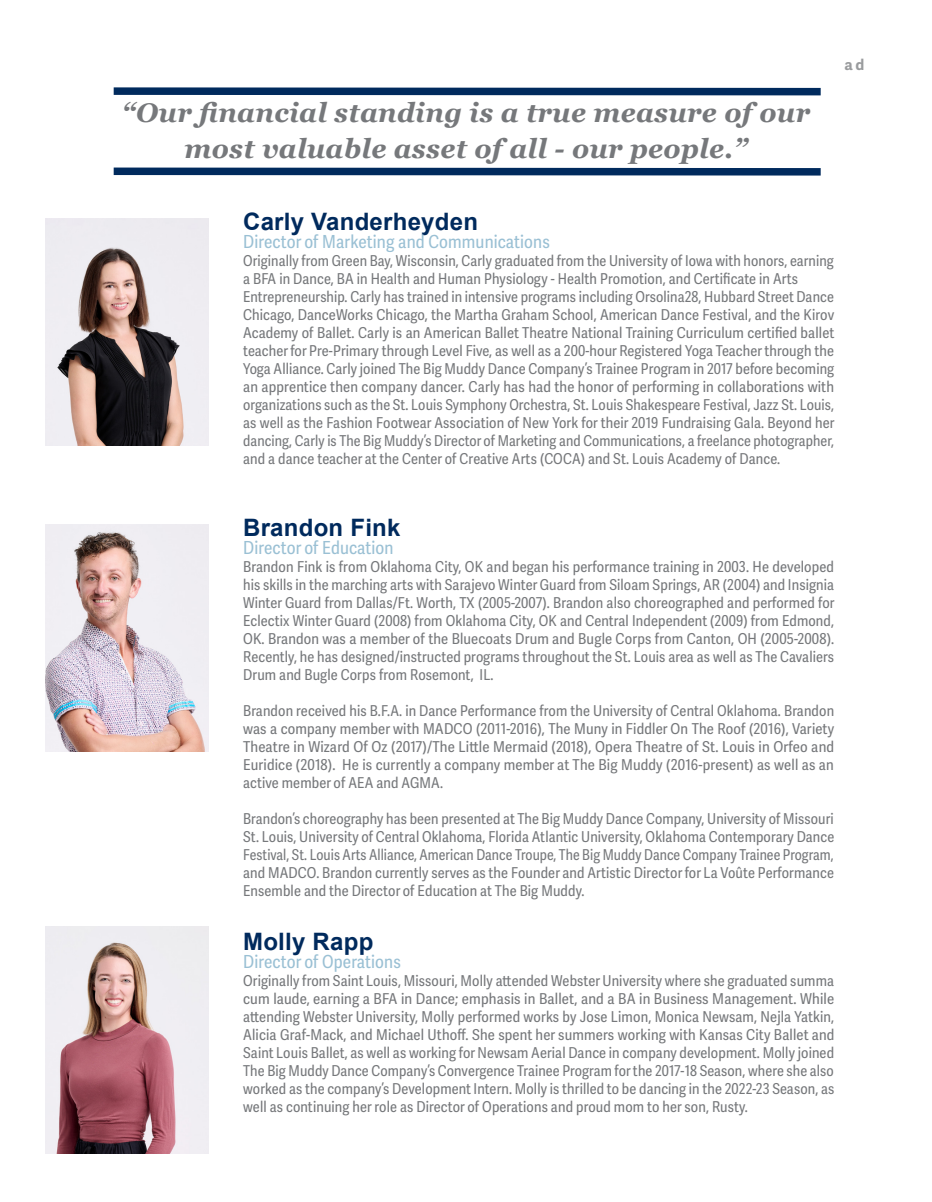
<style>
.page{position:relative;width:932px;height:1202px;background:#fff}
.page>*{position:absolute;margin:0;border:0;box-sizing:border-box;transform-origin:0 0}
.t1{font:italic 700 27px/36px "Georgia";letter-spacing:.01em;color:#76787b;text-align:center}
.t2{font:700 24px "Arial";letter-spacing:.01em;color:#002a5d}
.t3{font:18px "Adelle Sans Cnd";letter-spacing:.01em;color:#9ac0d4}
.t4{font:15px/18px "Adelle Sans Cnd";letter-spacing:.01em;color:#76787b;text-align:justify}
.t5{font:700 15px "Adelle Sans";color:#9a9c9e}
</style>
<div class="page">
<img style="left:46px;top:219px;width:162px;height:227px">
<img style="left:46px;top:525px;width:162px;height:227px">
<img style="left:46px;top:926px;width:162px;height:227px">
<svg style="left:113px;top:87px;width:708px;height:9px;background:#2a4d78"></svg>
<svg style="left:113px;top:167px;width:708px;height:9px;background:#2a4d78"></svg>
<p class="t1" style="left:122px;top:93px;width:689px">“Our financial standing is a true measure of our most valuable asset of all - our people.”</p>
<p class="t5" style="left:844px;top:56px;width:22px">ad</p>
<p class="t2" style="left:243px;top:205px;width:236px">Carly Vanderheyden</p>
<p class="t3" style="left:243px;top:231px;width:308px">Director of Marketing and Communications</p>
<p class="t4" style="left:243px;top:252px;width:592px">Originally from Green Bay, Wisconsin, Carly graduated from the University of Iowa with honors, earning a BFA in Dance, BA in Health and Human Physiology - Health Promotion, and Certificate in Arts</p>
<p class="t4" style="left:243px;top:288px;width:593px">Entrepreneurship. Carly has trained in intensive programs including Orsolina28, Hubbard Street Dance Chicago, DanceWorks Chicago, the Martha Graham School, American Dance Festival, and the Kirov Academy of Ballet. Carly is an American Ballet Theatre National Training Curriculum certified ballet teacher for Pre-Primary through Level Five, as well as a 200-hour Registered Yoga Teacher through the Yoga Alliance. Carly joined The Big Muddy Dance Company’s Trainee Program in 2017 before becoming an apprentice then company dancer. Carly has had the honor of performing in collaborations with organizations such as the St. Louis Symphony Orchestra, St. Louis Shakespeare Festival, Jazz St. Louis, as well as the Fashion Footwear Association of New York for their 2019 Fundraising Gala. Beyond her dancing, Carly is The Big Muddy’s Director of Marketing and Communications, a freelance photographer, and a dance teacher at the Center of Creative Arts (COCA) and St. Louis Academy of Dance.</p>
<p class="t2" style="left:243px;top:511px;width:159px">Brandon Fink</p>
<p class="t3" style="left:243px;top:537px;width:152px">Director of Education</p>
<p class="t4" style="left:243px;top:558px;width:593px">Brandon Fink is from Oklahoma City, OK and began his performance training in 2003. He developed his skills in the marching arts with Sarajevo Winter Guard from Siloam Springs, AR (2004) and Insignia Winter Guard from Dallas/Ft. Worth, TX (2005-2007). Brandon also choreographed and performed for Eclectix Winter Guard (2008) from Oklahoma City, OK and Central Independent (2009) from Edmond, OK. Brandon was a member of the Bluecoats Drum and Bugle Corps from Canton, OH (2005-2008).<br>Recently, he has designed/instructed programs throughout the St. Louis area as well as The Cavaliers Drum and Bugle Corps from Rosemont, IL.</p>
<p class="t4" style="left:243px;top:702px;width:592px">Brandon received his B.F.A. in Dance Performance from the University of Central Oklahoma. Brandon was a company member with MADCO (2011-2016), The Muny in Fiddler On The Roof (2016), Variety Theatre in Wizard Of Oz (2017)/The Little Mermaid (2018), Opera Theatre of St. Louis in Orfeo and Euridice (2018). He is currently a company member at The Big Muddy (2016-present) as well as an active member of AEA and AGMA.</p>
<p class="t4" style="left:243px;top:810px;width:592px">Brandon’s choreography has been presented at The Big Muddy Dance Company, University of Missouri St. Louis, University of Central Oklahoma, Florida Atlantic University, Oklahoma Contemporary Dance Festival, St. Louis Arts Alliance, American Dance Troupe, The Big Muddy Dance Company Trainee Program, and MADCO. Brandon currently serves as the Founder and Artistic Director for La Voûte Performance Ensemble and the Director of Education at The Big Muddy.</p>
<p class="t2" style="left:243px;top:925px;width:132px">Molly Rapp</p>
<p class="t3" style="left:243px;top:951px;width:159px">Director of Operations</p>
<p class="t4" style="left:243px;top:972px;width:592px">Originally from Saint Louis, Missouri, Molly attended Webster University where she graduated summa cum laude, earning a BFA in Dance; emphasis in Ballet, and a BA in Business Management. While attending Webster University, Molly performed works by Jose Limon, Monica Newsam, Nejla Yatkin, Alicia Graf-Mack, and Michael Uthoff. She spent her summers working with Kansas City Ballet and Saint Louis Ballet, as well as working for Newsam Aerial Dance in company development. Molly joined The Big Muddy Dance Company’s Convergence Trainee Program for the 2017-18 Season, where she also worked as the company’s Development Intern. Molly is thrilled to be dancing in the 2022-23 Season, as well as continuing her role as Director of Operations and proud mom to her son, Rusty.</p>
</div>
